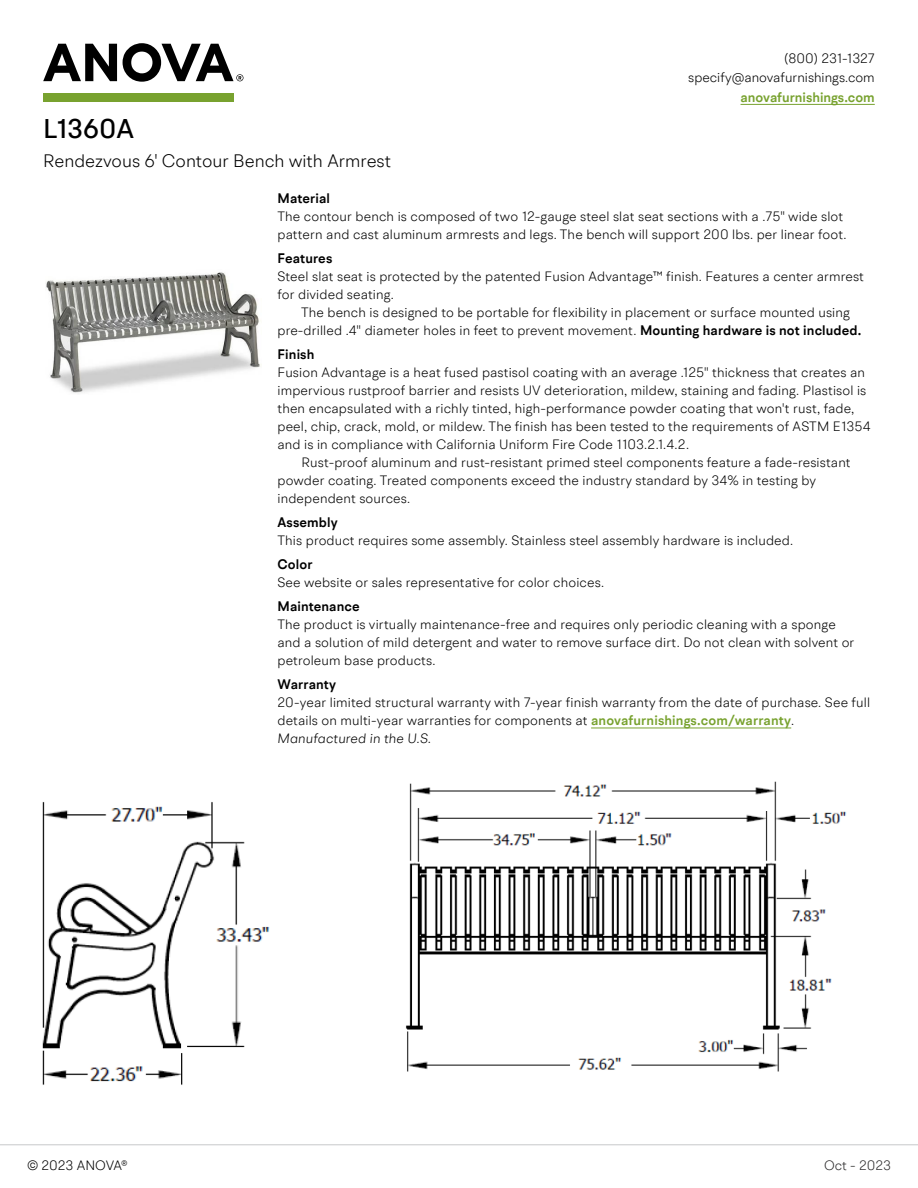
<style>
.page{position:relative;width:918px;height:1188px;background:#fff}
.page>*{position:absolute;margin:0;border:0;box-sizing:border-box;transform-origin:0 0}
.t1{font:500 27px "BR Hendrix";color:#000}
.t2{font:300 18px "BR Hendrix";color:#000}
.t3{font:300 13.5px/18px "BR Hendrix";letter-spacing:.01em;color:#000}
.t4{font:600 13.5px "BR Hendrix";letter-spacing:.01em;color:#000}
.t5{font:600 13.5px "BR Hendrix";color:#78a22f}
.t6{font:300 13.5px "BR Hendrix";color:#292829}
.s1{font-weight:600}
.s2{font-weight:600;color:#78a22f}
.s3{font-style:italic}
</style>
<div class="page">
<svg style="left:43px;top:44px;width:74px;height:37px"></svg>
<svg style="left:123px;top:43px;width:120px;height:39px"></svg>
<div style="left:43px;top:94px;width:191px;height:8px;background:#78a22f"></div>
<img style="left:42px;top:781px;width:805px;height:304px">
<hr style="left:0;top:1145px;width:918px;height:1px;background:#c7c8ca">
<hr style="left:741px;top:104px;width:134px;height:1px;background:#78a22f">
<hr style="left:591px;top:728px;width:200px;height:1px;background:#78a22f">
<img style="left:46px;top:272px;width:214px;height:121px">
<p class="t3" style="left:688px;top:48px;width:188px;line-height:19.5px;text-align:right">(800) 231-1327 specify@anovafurnishings.com</p>
<p class="t5" style="left:741px;top:89px;width:136px">anovafurnishings.com</p>
<h1 class="t1" style="left:43px;top:112px;width:92px">L1360A</h1>
<h2 class="t2" style="left:43px;top:149px;width:349px">Rendezvous 6' Contour Bench with Armrest</h2>
<p class="t4" style="left:278px;top:190px;width:54px">Material</p>
<p class="t3" style="left:278px;top:208px;width:571px">The contour bench is composed of two 12-gauge steel slat seat sections with a .75" wide slot pattern and cast aluminum armrests and legs. The bench will support 200 lbs. per linear foot.</p>
<p class="t4" style="left:278px;top:250px;width:56px">Features</p>
<p class="t3" style="left:278px;top:268px;width:588px">Steel slat seat is protected by the patented Fusion Advantage™ finish. Features a center armrest for divided seating.</p>
<p class="t3" style="left:278px;top:304px;width:585px;text-indent:24px">The bench is designed to be portable for flexibility in placement or surface mounted using pre-drilled .4" diameter holes in feet to prevent movement. <span class="s1">Mounting hardware is not included.</span></p>
<p class="t4" style="left:278px;top:346px;width:38px">Finish</p>
<p class="t3" style="left:278px;top:364px;width:595px">Fusion Advantage is a heat fused pastisol coating with an average .125" thickness that creates an impervious rustproof barrier and resists UV deterioration, mildew, staining and fading. Plastisol is then encapsulated with a richly tinted, high-performance powder coating that won't rust, fade, peel, chip, crack, mold, or mildew. The finish has been tested to the requirements of ASTM E1354 and is in compliance with California Uniform Fire Code 1103.2.1.4.2.</p>
<p class="t3" style="left:278px;top:453px;width:575px;text-indent:24px">Rust-proof aluminum and rust-resistant primed steel components feature a fade-resistant powder coating. Treated components exceed the industry standard by 34% in testing by independent sources.</p>
<p class="t4" style="left:278px;top:514px;width:62px">Assembly</p>
<p class="t3" style="left:278px;top:531px;width:517px">This product requires some assembly. Stainless steel assembly hardware is included.</p>
<p class="t4" style="left:278px;top:556px;width:37px">Color</p>
<p class="t3" style="left:278px;top:573px;width:328px">See website or sales representative for color choices.</p>
<p class="t4" style="left:278px;top:598px;width:84px">Maintenance</p>
<p class="t3" style="left:278px;top:615px;width:578px">The product is virtually maintenance-free and requires only periodic cleaning with a sponge and a solution of mild detergent and water to remove surface dirt. Do not clean with solvent or petroleum base products.</p>
<p class="t4" style="left:278px;top:676px;width:60px">Warranty</p>
<p class="t3" style="left:278px;top:693px;width:594px">20-year limited structural warranty with 7-year finish warranty from the date of purchase. See full details on multi-year warranties for components at <span class="s2">anovafurnishings.com/warranty</span>.<br><span class="s3">Manufactured in the U.S.</span></p>
<p class="t3" style="left:27px;top:1156px;width:102px">© 2023 ANOVA®</p>
<p class="t6" style="left:824px;top:1157px;width:68px">Oct - 2023</p>
</div>
